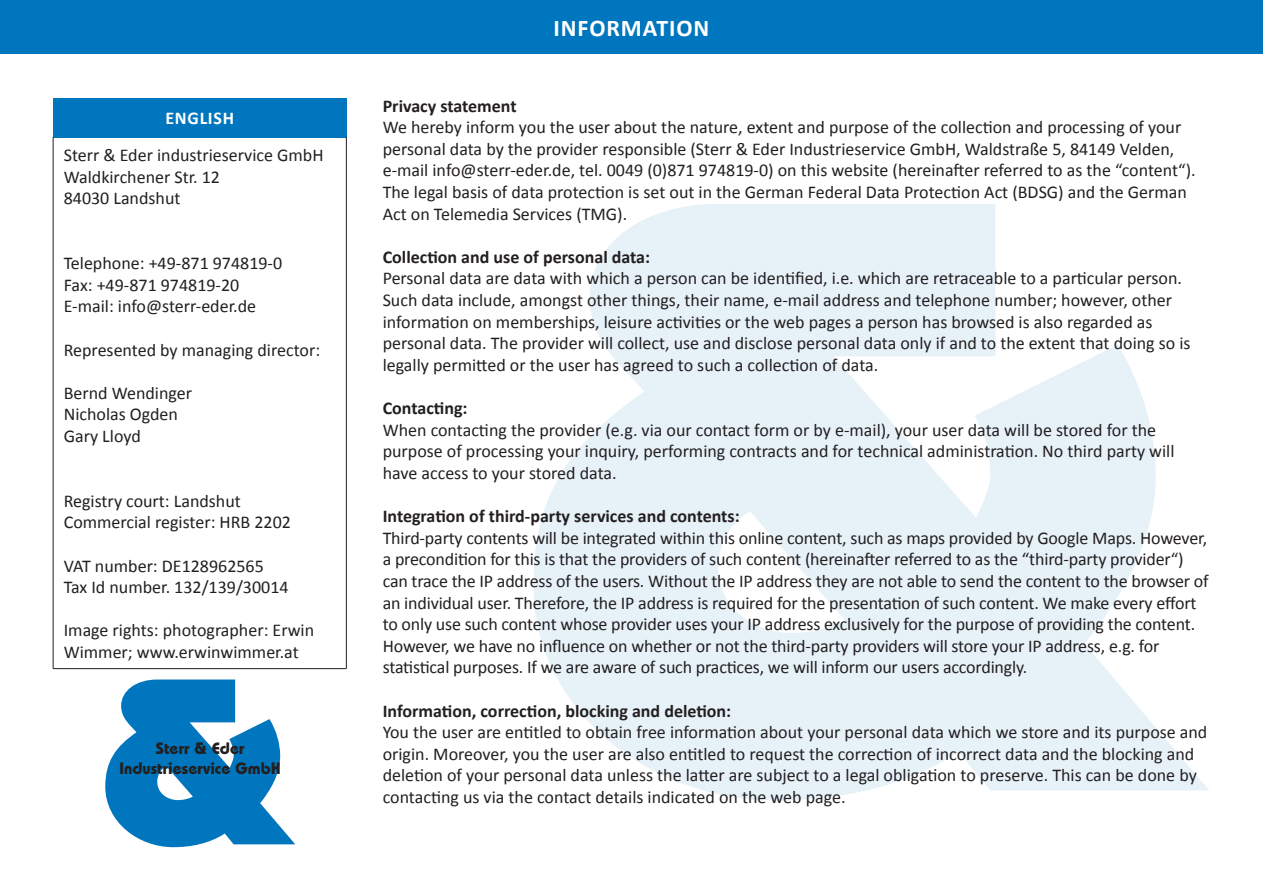
<style>
.page{position:relative;width:1263px;height:893px;background:#fff}
.page>*{position:absolute;margin:0;border:0;box-sizing:border-box;transform-origin:0 0}
.t1{font:700 24px "Calibri";letter-spacing:.04em;color:#fff}
.t2{font:18px/21.6px "Calibri";color:#231f20}
.t3{font:700 18px "Calibri";color:#231f20}
.t4{font:700 18px "Calibri";letter-spacing:.04em;color:#fff}
.t5{font:700 16.5px/19.8px "Bauhaus Std";color:#231f20;text-align:center}
</style>
<div class="page">
<svg style="left:533px;top:204px;width:676px;height:596px;fill:#e6f1f8"></svg>
<div style="left:0;top:0;width:1263px;height:53px;background:#0076be"></div>
<div style="left:53px;top:98px;width:293px;height:39px;background:#0076be"></div>
<hr style="left:53px;top:137px;width:1px;height:531px;background:#231f20">
<hr style="left:346px;top:137px;width:1px;height:531px;background:#231f20">
<hr style="left:53px;top:668px;width:294px;height:1px;background:#231f20">
<svg style="left:105px;top:679px;width:190px;height:168px"></svg>
<p class="t4" style="left:165px;top:107px;width:70px">ENGLISH</p>
<p class="t2" style="left:64px;top:144px;width:261px">Sterr &amp; Eder industrieservice GmbH</p>
<p class="t2" style="left:64px;top:166px;width:158px">Waldkirchener Str. 12</p>
<p class="t2" style="left:64px;top:188px;width:118px">84030 Landshut</p>
<p class="t2" style="left:64px;top:252px;width:220px">Telephone: +49-871 974819-0</p>
<p class="t2" style="left:64px;top:274px;width:177px">Fax: +49-871 974819-20</p>
<p class="t2" style="left:64px;top:296px;width:194px">E-mail: info@sterr-eder.de</p>
<p class="t2" style="left:64px;top:339px;width:258px">Represented by managing director:</p>
<p class="t2" style="left:64px;top:382px;width:130px">Bernd Wendinger</p>
<p class="t2" style="left:64px;top:404px;width:116px">Nicholas Ogden</p>
<p class="t2" style="left:64px;top:425px;width:79px">Gary Lloyd</p>
<p class="t2" style="left:64px;top:490px;width:179px">Registry court: Landshut</p>
<p class="t2" style="left:64px;top:512px;width:229px">Commercial register: HRB 2202</p>
<p class="t2" style="left:64px;top:555px;width:202px">VAT number: DE128962565</p>
<p class="t2" style="left:64px;top:576px;width:226px">Tax Id number. 132/139/30014</p>
<p class="t2" style="left:64px;top:620px;width:252px">Image rights: photographer: Erwin<br>Wimmer; www.erwinwimmer.at</p>
<p class="t5" style="left:120px;top:738px;width:163px">Sterr &amp; Eder<br>Industrieservice GmbH</p>
<p class="t1" style="left:553px;top:12px;width:157px">INFORMATION</p>
<p class="t3" style="left:383px;top:94px;width:135px">Privacy statement</p>
<p class="t2" style="left:383px;top:117px;width:814px">We hereby inform you the user about the nature, extent and purpose of the collection and processing of your personal data by the provider responsible (Sterr &amp; Eder Industrieservice GmbH, Waldstraße 5, 84149 Velden, e-mail info@sterr-eder.de, tel. 0049 (0)871 974819-0) on this website (hereinafter referred to as the “content“).<br>The legal basis of data protection is set out in the German Federal Data Protection Act (BDSG) and the German Act on Telemedia Services (TMG).</p>
<p class="t3" style="left:383px;top:245px;width:269px">Collection and use of personal data:</p>
<p class="t2" style="left:383px;top:268px;width:809px">Personal data are data with which a person can be identified, i.e. which are retraceable to a particular person.<br>Such data include, amongst other things, their name, e-mail address and telephone number; however, other information on memberships, leisure activities or the web pages a person has browsed is also regarded as personal data. The provider will collect, use and disclose personal data only if and to the extent that doing so is legally permitted or the user has agreed to such a collection of data.</p>
<p class="t3" style="left:383px;top:397px;width:86px">Contacting:</p>
<p class="t2" style="left:383px;top:419px;width:793px">When contacting the provider (e.g. via our contact form or by e-mail), your user data will be stored for the purpose of processing your inquiry, performing contracts and for technical administration. No third party will have access to your stored data.</p>
<p class="t3" style="left:383px;top:505px;width:358px">Integration of third-party services and contents:</p>
<p class="t2" style="left:383px;top:527px;width:827px">Third-party contents will be integrated within this online content, such as maps provided by Google Maps. However, a precondition for this is that the providers of such content (hereinafter referred to as the “third-party provider“) can trace the IP address of the users. Without the IP address they are not able to send the content to the browser of an individual user. Therefore, the IP address is required for the presentation of such content. We make every effort to only use such content whose provider uses your IP address exclusively for the purpose of providing the content.<br>However, we have no influence on whether or not the third-party providers will store your IP address, e.g. for statistical purposes. If we are aware of such practices, we will inform our users accordingly.</p>
<p class="t3" style="left:383px;top:699px;width:350px">Information, correction, blocking and deletion:</p>
<p class="t2" style="left:383px;top:721px;width:826px">You the user are entitled to obtain free information about your personal data which we store and its purpose and origin. Moreover, you the user are also entitled to request the correction of incorrect data and the blocking and deletion of your personal data unless the latter are subject to a legal obligation to preserve. This can be done by contacting us via the contact details indicated on the web page.</p>
</div>
